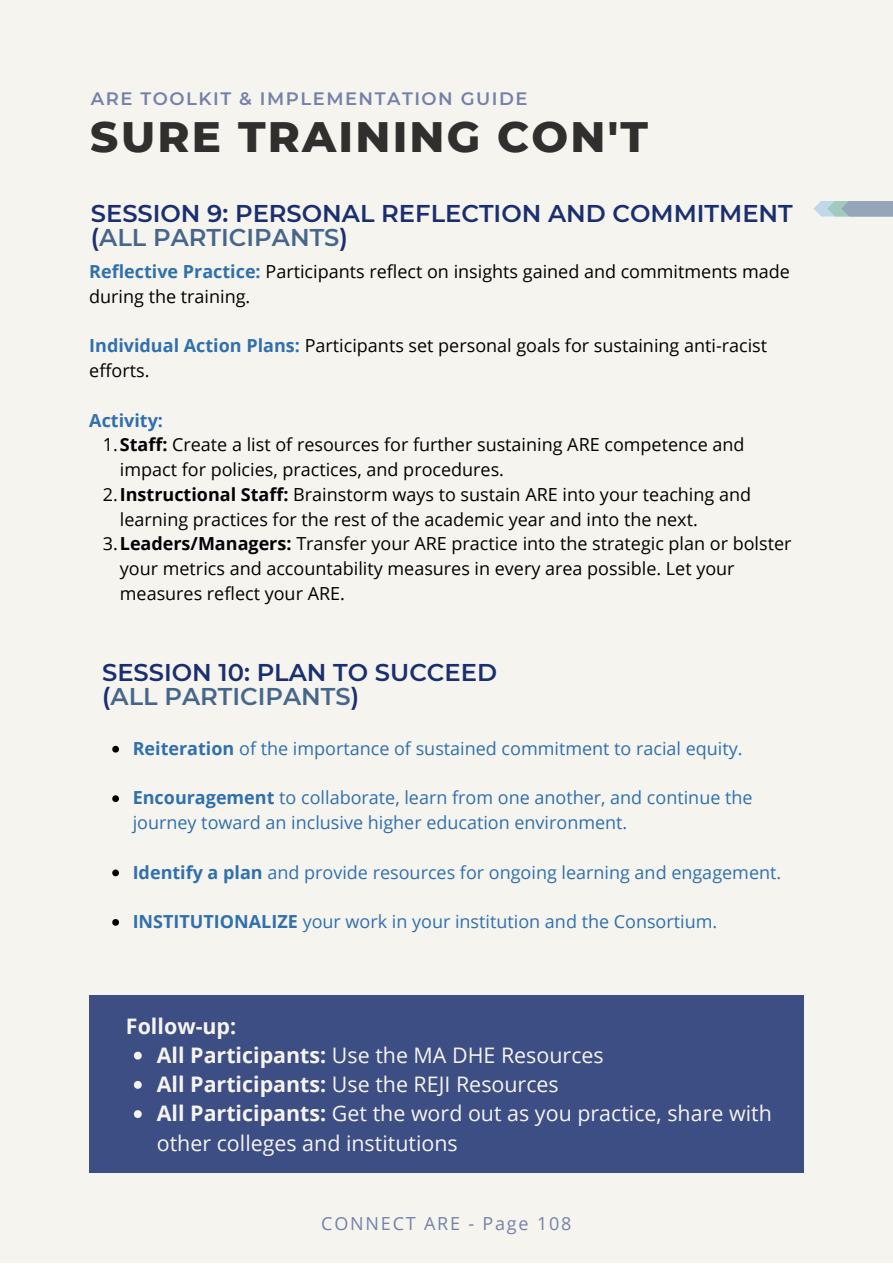
<style>
.page{position:relative;width:893px;height:1264px;background:#fff}
.page>*{position:absolute;margin:0;border:0;box-sizing:border-box;transform-origin:0 0}
.t1{font:800 43.5px "Montserrat";letter-spacing:.05em;color:#010101}
.t2{font:600 24.3px/23.5px "Montserrat";color:#1a2f6f}
.t3{font:600 24.3px "Montserrat";color:#46678a}
.t4{font:21.45px/29.2px "Open Sans";color:#f6f4ef}
.t5{font:700 21.45px "Open Sans";color:#f6f4ef}
.t6{font:18px/24.8px "Open Sans";color:#010101}
.t7{font:18px/24.8px "Open Sans";color:#2f70ad}
.t8{font:18px/24.8px "Open Sans";color:#000}
.t9{font:600 18px "Montserrat";letter-spacing:.085em;color:#7481a9}
.t10{font:18px "Open Sans";letter-spacing:.1em;color:#7481a9}
.t11{font:700 18px "Open Sans";color:#2f70ad}
.s1{color:#46678a}
.s2{font-weight:700;color:#2f70ad}
.s3{font-weight:700}
.s4{color:#1a2f6f}
</style>
<div class="page">
<div style="left:0;top:0;width:892px;height:1262px;background:#f6f4ef"></div>
<div style="left:89px;top:995px;width:714px;height:178px;background:#3d4e85"></div>
<svg style="left:134px;top:1051px;width:8px;height:8px"></svg>
<svg style="left:134px;top:1081px;width:8px;height:7px"></svg>
<svg style="left:134px;top:1110px;width:8px;height:7px"></svg>
<svg style="left:112px;top:745px;width:7px;height:7px"></svg>
<svg style="left:112px;top:795px;width:7px;height:7px"></svg>
<svg style="left:112px;top:869px;width:7px;height:7px"></svg>
<svg style="left:112px;top:919px;width:7px;height:6px"></svg>
<svg style="left:813px;top:201px;width:14px;height:15px"></svg>
<svg style="left:827px;top:201px;width:14px;height:15px"></svg>
<svg style="left:841px;top:201px;width:51px;height:15px"></svg>
<p class="t9" style="left:91px;top:88px;width:438px">ARE TOOLKIT &amp; IMPLEMENTATION GUIDE</p>
<h1 class="t1" style="left:91px;top:110px;width:558px">SURE TRAINING CON'T</h1>
<p class="t2" style="left:91px;top:202px;width:703px">SESSION 9: PERSONAL REFLECTION AND COMMITMENT (<span class="s1">ALL PARTICIPANTS</span>)</p>
<p class="t8" style="left:89px;top:259px;width:702px"><span class="s2">Reflective Practice:</span> Participants reflect on insights gained and commitments made during the training.</p>
<p class="t6" style="left:89px;top:333px;width:679px"><span class="s2">Individual Action Plans:</span> Participants set personal goals for sustaining anti-racist efforts.</p>
<p class="t11" style="left:89px;top:407px;width:75px">Activity:</p>
<p class="t6" style="left:120px;top:432px;width:626px;text-indent:-17px">1.<span class="s3">Staff:</span> Create a list of resources for further sustaining ARE competence and impact for policies, practices, and procedures.</p>
<p class="t6" style="left:120px;top:481px;width:632px;text-indent:-17px">2.<span class="s3">Instructional Staff:</span> Brainstorm ways to sustain ARE into your teaching and learning practices for the rest of the academic year and into the next.</p>
<p class="t6" style="left:120px;top:531px;width:673px;text-indent:-17px">3.<span class="s3">Leaders/Managers:</span> Transfer your ARE practice into the strategic plan or bolster your metrics and accountability measures in every area possible. Let your measures reflect your ARE.</p>
<p class="t2" style="left:102px;top:660px;width:396px">SESSION 10: PLAN TO SUCCEED</p>
<p class="t3" style="left:102px;top:681px;width:258px"><span class="s4">(</span>ALL PARTICIPANTS<span class="s4">)</span></p>
<p class="t7" style="left:133px;top:735px;width:611px"><span class="s3">Reiteration</span> of the importance of sustained commitment to racial equity.</p>
<p class="t7" style="left:133px;top:785px;width:621px"><span class="s3">Encouragement</span> to collaborate, learn from one another, and continue the journey toward an inclusive higher education environment.</p>
<p class="t7" style="left:133px;top:859px;width:650px"><span class="s3">Identify a plan</span> and provide resources for ongoing learning and engagement.</p>
<p class="t7" style="left:133px;top:908px;width:586px"><span class="s3">INSTITUTIONALIZE</span> your work in your institution and the Consortium.</p>
<p class="t5" style="left:126px;top:1010px;width:112px">Follow-up:</p>
<p class="t4" style="left:157px;top:1039px;width:448px"><span class="s3">All Participants:</span> Use the MA DHE Resources</p>
<p class="t4" style="left:157px;top:1069px;width:403px"><span class="s3">All Participants:</span> Use the REJI Resources</p>
<p class="t4" style="left:157px;top:1098px;width:616px"><span class="s3">All Participants:</span> Get the word out as you practice, share with other colleges and institutions</p>
<p class="t10" style="left:321px;top:1210px;width:252px">CONNECT ARE - Page 108</p>
</div>
